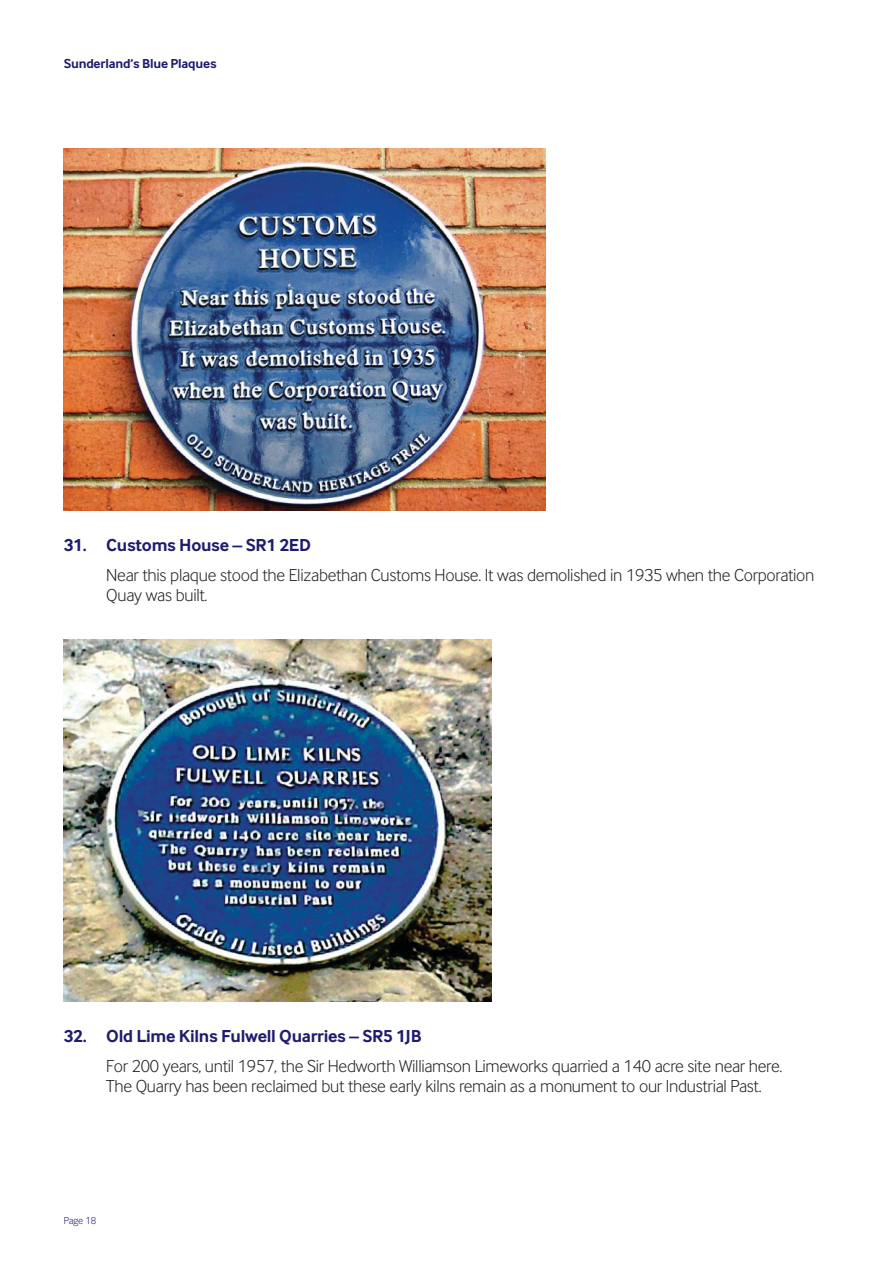
<style>
.page{position:relative;width:893px;height:1263px;background:#fff}
.page>*{position:absolute;margin:0;border:0;box-sizing:border-box;transform-origin:0 0}
.t1{font:18px/19.5px "Inter Face Da Ma Lt";letter-spacing:-.015em;color:#231f20}
.t2{font:700 18px "Inter Face Da Ma";letter-spacing:-.015em;color:#1f1b6d}
.t3{font:700 13.5px "Inter Face Da Ma";letter-spacing:-.015em;color:#1f1b6d}
.t4{font:10.5px "Inter Face Da Ma Lt";letter-spacing:-.015em;color:#1f1b6d}
</style>
<div class="page">
<img style="left:64px;top:149px;width:482px;height:361px">
<img style="left:64px;top:640px;width:428px;height:361px">
<p class="t3" style="left:64px;top:59px;width:154px">Sunderland’s Blue Plaques</p>
<p class="t2" style="left:64px;top:539px;width:249px">31. Customs House – SR1 2ED</p>
<p class="t1" style="left:106px;top:567px;width:710px">Near this plaque stood the Elizabethan Customs House. It was demolished in 1935 when the Corporation<br>Quay was built.</p>
<p class="t2" style="left:64px;top:1030px;width:359px">32. Old Lime Kilns Fulwell Quarries – SR5 1JB</p>
<p class="t1" style="left:106px;top:1058px;width:677px">For 200 years, until 1957, the Sir Hedworth Williamson Limeworks quarried a 140 acre site near here.<br>The Quarry has been reclaimed but these early kilns remain as a monument to our Industrial Past.</p>
<p class="t4" style="left:64px;top:1216px;width:34px">Page 18</p>
</div>
